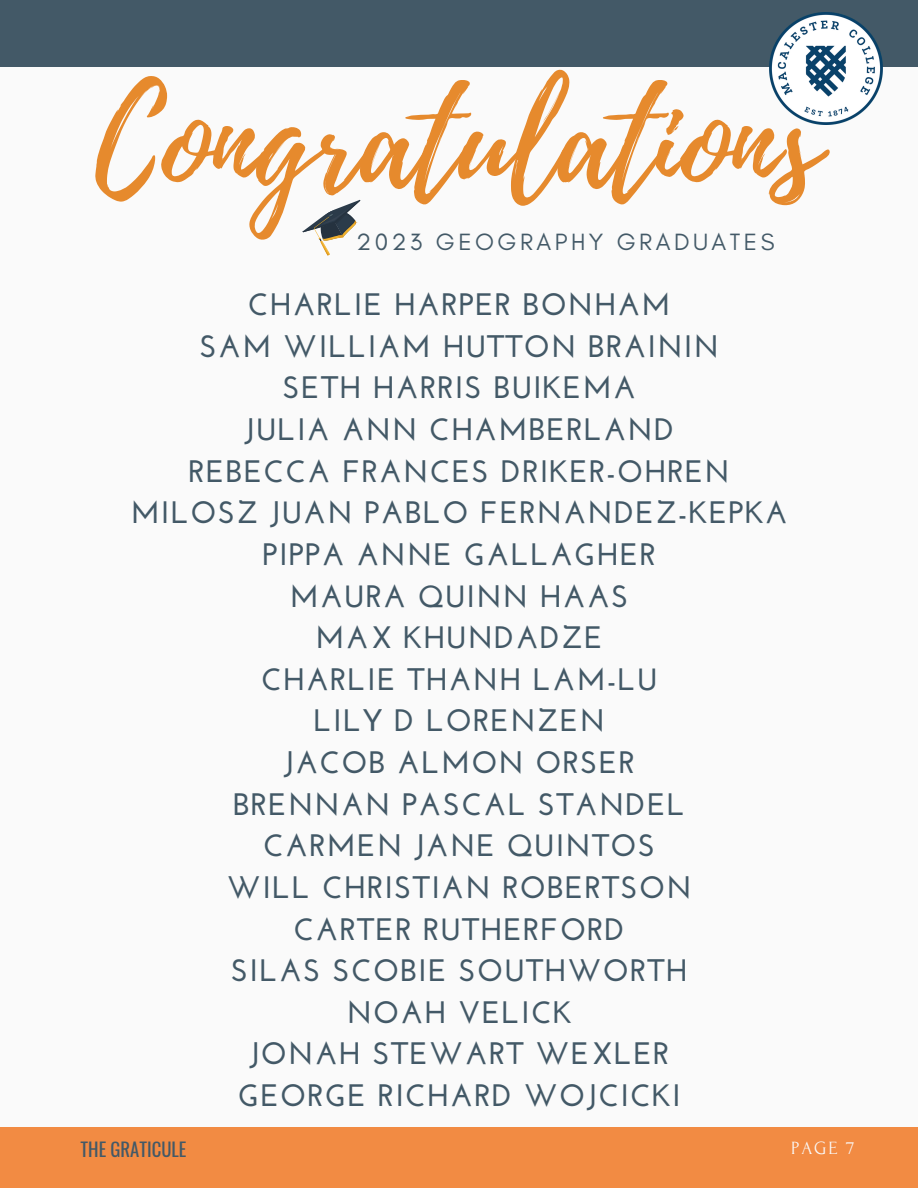
<style>
.page{position:relative;width:918px;height:1188px;background:#fafafa}
.page>*{position:absolute;margin:0;border:0;box-sizing:border-box;transform-origin:0 0}
.t1{font:132px "Playlist Script";color:#e68a2d}
.t2{font:700 31.05px/41.7px "Josefin Sans";letter-spacing:.04em;color:#435967;text-align:center}
.t3{font:24px "Glacial Indifference";letter-spacing:.145em;color:#435967}
.t4{font:18.6px "Oswald";color:#435967}
.t5{font:18.6px "Forum";color:#fafafa}
</style>
<div class="page">
<div style="left:0;top:1127px;width:918px;height:61px;background:#f28b43"></div>
<div style="left:0;top:0;width:918px;height:67px;background:#435967"></div>
<svg style="left:302px;top:199px;width:59px;height:57px"></svg>
<img style="left:770px;top:12px;width:112px;height:113px">
<h1 class="t1" style="left:95px;top:48px;width:726px">Congratulations</h1>
<p class="t3" style="left:357px;top:227px;width:419px">2023 GEOGRAPHY GRADUATES</p>
<p class="t2" style="left:131px;top:287px;width:659px">CHARLIE HARPER BONHAM<br>SAM WILLIAM HUTTON BRAININ<br>SETH HARRIS BUIKEMA<br>JULIA ANN CHAMBERLAND<br>REBECCA FRANCES DRIKER-OHREN<br>MILOSZ JUAN PABLO FERNANDEZ-KEPKA<br>PIPPA ANNE GALLAGHER<br>MAURA QUINN HAAS<br>MAX KHUNDADZE<br>CHARLIE THANH LAM-LU<br>LILY D LORENZEN<br>JACOB ALMON ORSER<br>BRENNAN PASCAL STANDEL<br>CARMEN JANE QUINTOS<br>WILL CHRISTIAN ROBERTSON<br>CARTER RUTHERFORD<br>SILAS SCOBIE SOUTHWORTH<br>NOAH VELICK<br>JONAH STEWART WEXLER<br>GEORGE RICHARD WOJCICKI</p>
<p class="t4" style="left:81px;top:1135px;width:107px">THE GRATICULE</p>
<p class="t5" style="left:791px;top:1138px;width:65px">PAGE 7</p>
</div>
